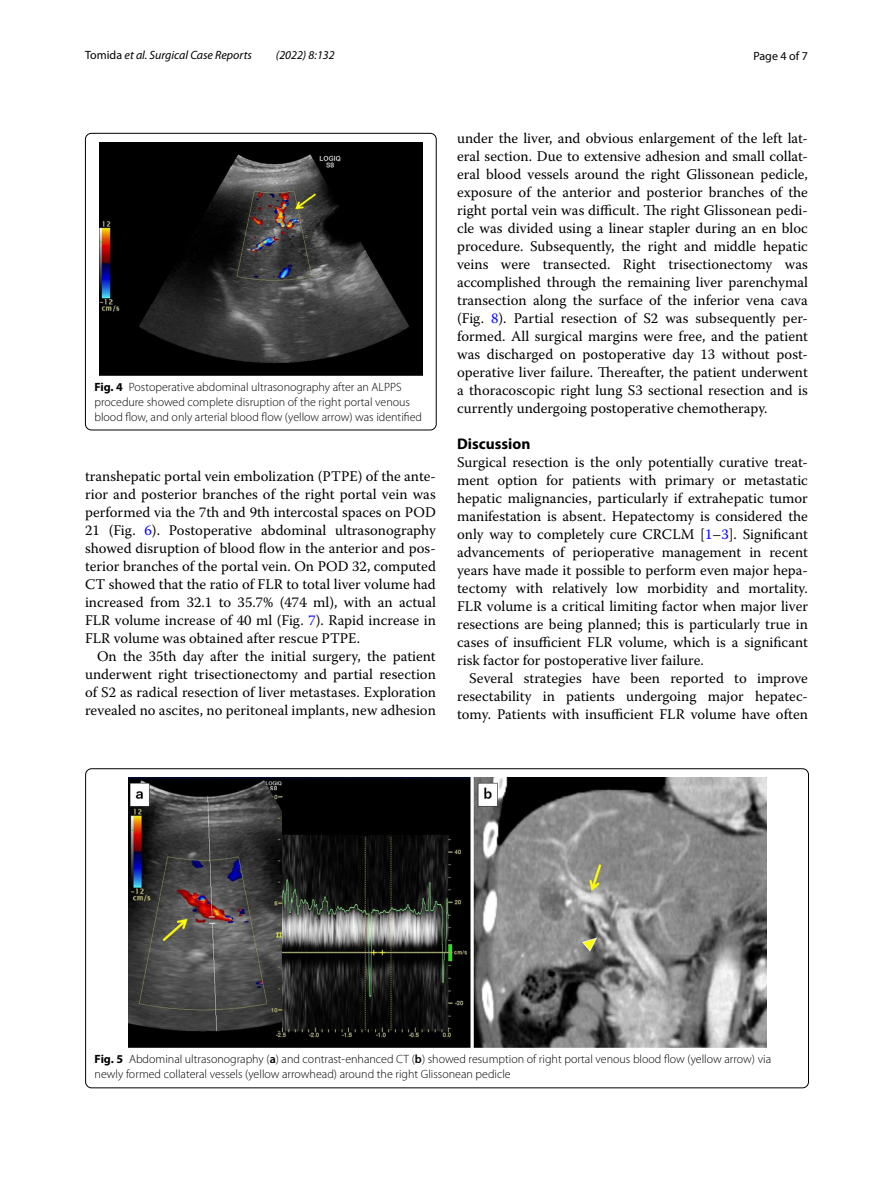
<style>
.page{position:relative;width:893px;height:1187px;background:#fff}
.page>*{position:absolute;margin:0;border:0;box-sizing:border-box;transform-origin:0 0}
.t1{font:700 15.45px "Myriad Pro";color:#000}
.t2{font:14.7px/18px "Warnock Pro";color:#000;text-align:justify}
.t3{font:300 12px/15px "Myriad Pro";color:#000}
.t4{font:italic 12px "Myriad Pro";color:#000}
.t5{font:12px "Myriad Pro";color:#000}
.s1{font-style:normal}
.s2{font-weight:700}
.s3{color:#00f}
.s4{font-weight:600}
</style>
<div class="page">
<img style="left:99px;top:142px;width:323px;height:233px">
<div style="left:85px;top:133px;width:351px;height:297px;border:1px solid #000;border-radius:6px"></div>
<img style="left:128px;top:777px;width:638px;height:270px">
<p class="t4" style="left:85px;top:48px;width:168px"><span class="s1">Tomida</span> et al. Surgical Case Reports</p>
<p class="t4" style="left:276px;top:48px;width:60px">(2022) 8:132</p>
<p class="t5" style="left:753px;top:48px;width:56px">Page 4 of 7</p>
<p class="t3" style="left:94px;top:379px;width:329px"><span class="s2">Fig. 4</span> Postoperative abdominal ultrasonography after an ALPPS procedure showed complete disruption of the right portal venous blood flow, and only arterial blood flow (yellow arrow) was identified</p>
<p class="t2" style="left:85px;top:466px;width:352px">transhepatic portal vein embolization (PTPE) of the ante&shy;rior and posterior branches of the right portal vein was performed via the 7th and 9th intercostal spaces on POD 21 (Fig. <span class="s3">6</span>). Postoperative abdominal ultrasonography showed disruption of blood flow in the anterior and pos&shy;terior branches of the portal vein. On POD 32, computed CT showed that the ratio of FLR to total liver volume had increased from 32.1 to 35.7% (474 ml), with an actual FLR volume increase of 40 ml (Fig. <span class="s3">7</span>). Rapid increase in FLR volume was obtained after rescue PTPE.</p>
<p class="t2" style="left:85px;top:646px;width:352px;text-indent:12px">On the 35th day after the initial surgery, the patient underwent right trisectionectomy and partial resection of S2 as radical resection of liver metastases. Exploration revealed no ascites, no peritoneal implants, new adhesion</p>
<p class="t2" style="left:457px;top:128px;width:352px">under the liver, and obvious enlargement of the left lat&shy;eral section. Due to extensive adhesion and small collat&shy;eral blood vessels around the right Glissonean pedicle, exposure of the anterior and posterior branches of the right portal vein was difficult. The right Glissonean pedi&shy;cle was divided using a linear stapler during an en bloc procedure. Subsequently, the right and middle hepatic veins were transected. Right trisectionectomy was accomplished through the remaining liver parenchymal transection along the surface of the inferior vena cava (Fig. <span class="s3">8</span>). Partial resection of S2 was subsequently per&shy;formed. All surgical margins were free, and the patient was discharged on postoperative day 13 without post&shy;operative liver failure. Thereafter, the patient underwent a thoracoscopic right lung S3 sectional resection and is currently undergoing postoperative chemotherapy.</p>
<p class="t1" style="left:457px;top:433px;width:75px">Discussion</p>
<p class="t2" style="left:457px;top:452px;width:352px">Surgical resection is the only potentially curative treat&shy;ment option for patients with primary or metastatic hepatic malignancies, particularly if extrahepatic tumor manifestation is absent. Hepatectomy is considered the only way to completely cure CRCLM [<span class="s3">1</span>–<span class="s3">3</span>]. Significant advancements of perioperative management in recent years have made it possible to perform even major hepa&shy;tectomy with relatively low morbidity and mortality.<br>FLR volume is a critical limiting factor when major liver resections are being planned; this is particularly true in cases of insufficient FLR volume, which is a significant risk factor for postoperative liver failure.</p>
<p class="t2" style="left:457px;top:668px;width:352px;text-indent:12px">Several strategies have been reported to improve resectability in patients undergoing major hepatec&shy;tomy. Patients with insufficient FLR volume have often</p>
<p class="t3" style="left:95px;top:1051px;width:678px"><span class="s2">Fig. 5</span> Abdominal ultrasonography (<span class="s4">a</span>) and contrast-enhanced CT (<span class="s4">b</span>) showed resumption of right portal venous blood flow (yellow arrow) via newly formed collateral vessels (yellow arrowhead) around the right Glissonean pedicle</p>
</div>
